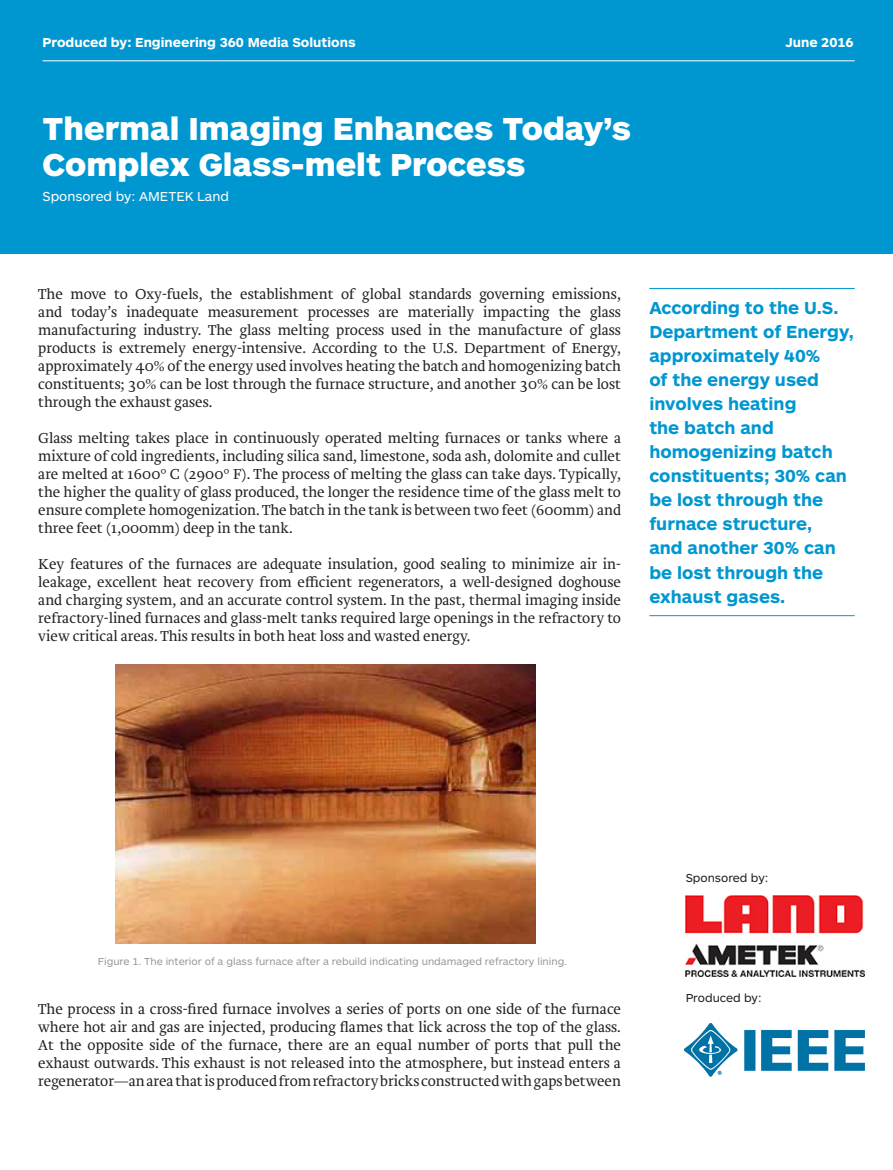
<style>
.page{position:relative;width:893px;height:1170px;background:#fff}
.page>*{position:absolute;margin:0;border:0;box-sizing:border-box;transform-origin:0 0}
.CoverTitle{font:900 33px/36px "ARS Maquette Pro";color:#fff}
.quotes{font:700 18px/24px "ARS Maquette Pro";color:#0097d1}
.body_copy{font:300 15px/18px "Brioni Std";color:#231f20;text-align:justify}
.BusinessLineCover{font:700 13.5px "ARS Maquette Pro";color:#fff}
.AuthorName{font:13.5px "ARS Maquette Pro";color:#fff}
.CoverDate{font:700 13.5px "ARS Maquette Pro";color:#fff}
.sidebar_head{font:12px "ARS Maquette Pro";color:#231f20}
.chart_source{font:10.5px "ARS Maquette Pro";color:#95999b}
</style>
<div class="page">
<hr style="left:649px;top:288px;width:206px;height:1px;background:#0097d1">
<hr style="left:649px;top:615px;width:206px;height:1px;background:#0097d1">
<div style="left:0;top:0;width:893px;height:253px;background:#0097d1"></div>
<hr style="left:43px;top:60px;width:812px;height:1px;background:#fff">
<img style="left:685px;top:1023px;width:180px;height:54px">
<img style="left:686px;top:895px;width:179px;height:81px">
<img style="left:115px;top:664px;width:421px;height:279px">
<p class="BusinessLineCover" style="left:43px;top:34px;width:315px">Produced by: Engineering 360 Media Solutions</p>
<p class="CoverDate" style="left:785px;top:33px;width:70px">June 2016</p>
<p class="CoverTitle" style="left:43px;top:109px;width:590px">Thermal Imaging Enhances Today’s<br>Complex Glass-melt Process</p>
<p class="AuthorName" style="left:43px;top:187px;width:188px">Sponsored by: AMETEK Land</p>
<p class="body_copy" style="left:38px;top:285px;width:584px">The move to Oxy-fuels, the establishment of global standards governing emissions, and today’s inadequate measurement processes are materially impacting the glass manufacturing industry. The glass melting process used in the manufacture of glass products is extremely energy-intensive. According to the U.S. Department of Energy, approximately 40% of the energy used involves heating the batch and homogenizing batch constituents; 30% can be lost through the furnace structure, and another 30% can be lost through the exhaust gases.</p>
<p class="body_copy" style="left:38px;top:429px;width:584px">Glass melting takes place in continuously operated melting furnaces or tanks where a mixture of cold ingredients, including silica sand, limestone, soda ash, dolomite and cullet are melted at 1600° C (2900° F). The process of melting the glass can take days. Typically, the higher the quality of glass produced, the longer the residence time of the glass melt to ensure complete homogenization. The batch in the tank is between two feet (600mm) and three feet (1,000mm) deep in the tank.</p>
<p class="body_copy" style="left:38px;top:555px;width:584px">Key features of the furnaces are adequate insulation, good sealing to minimize air in&shy;leakage, excellent heat recovery from efficient regenerators, a well-designed doghouse and charging system, and an accurate control system. In the past, thermal imaging inside refractory-lined furnaces and glass-melt tanks required large openings in the refractory to view critical areas. This results in both heat loss and wasted energy.</p>
<p class="quotes" style="left:649px;top:295px;width:206px">According to the U.S.<br>Department of Energy, approximately 40%<br>of the energy used involves heating<br>the batch and homogenizing batch constituents; 30% can be lost through the furnace structure,<br>and another 30% can be lost through the exhaust gases.</p>
<p class="chart_source" style="left:98px;top:954px;width:471px">Figure 1. The interior of a glass furnace after a rebuild indicating undamaged refractory lining.</p>
<p class="body_copy" style="left:38px;top:999px;width:584px">The process in a cross-fired furnace involves a series of ports on one side of the furnace where hot air and gas are injected, producing flames that lick across the top of the glass.<br>At the opposite side of the furnace, there are an equal number of ports that pull the exhaust outwards. This exhaust is not released into the atmosphere, but instead enters a regenerator—an area that is produced from refractory bricks constructed with gaps between</p>
<p class="sidebar_head" style="left:686px;top:869px;width:84px">Sponsored by:</p>
<p class="sidebar_head" style="left:686px;top:990px;width:77px">Produced by:</p>
</div>
